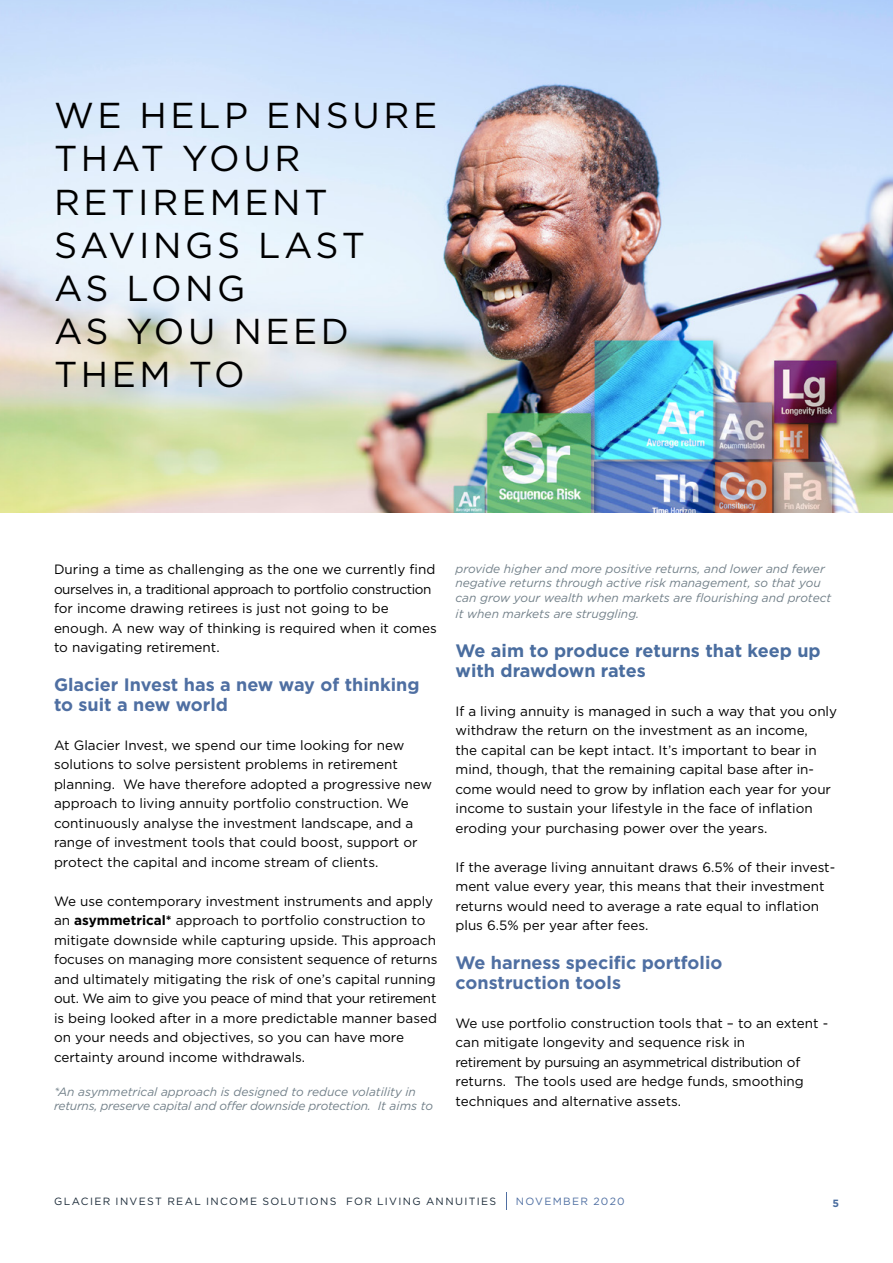
<style>
.page{position:relative;width:893px;height:1263px;background:#fff}
.page>*{position:absolute;margin:0;border:0;box-sizing:border-box;transform-origin:0 0}
.t1{font:36px/43.2px "Gotham";letter-spacing:.1em;color:#000}
.t2{font:700 18px/19.5px "Gotham";color:#4f6fa2}
.t3{font:700 18px/19.5px "Gotham";color:#4a6d9f}
.t4{font:13.5px/19.5px "Gotham";color:#000}
.t5{font:italic 12px/14.4px "Gotham";color:#728089}
.t6{font:10.5px "Gotham";letter-spacing:.13em;color:#1c2b39}
.t7{font:10.5px "Gotham";letter-spacing:.12em;color:#4f6fa2}
.t8{font:700 10.5px "Gotham";color:#4a6d9f}
.s1{font-weight:700}
</style>
<div class="page">
<svg style="left:506px;top:1192px;width:1px;height:17px"></svg>
<img style="left:0;top:0;width:893px;height:512px">
<h1 class="t1" style="left:54px;top:93px;width:385px">WE HELP ENSURE<br>THAT YOUR<br>RETIREMENT<br>SAVINGS LAST<br>AS LONG<br>AS YOU NEED<br>THEM TO</h1>
<p class="t4" style="left:54px;top:559px;width:384px">During a time as challenging as the one we currently find ourselves in, a traditional approach to portfolio construction for income drawing retirees is just not going to be enough. A new way of thinking is required when it comes to navigating retirement.</p>
<h2 class="t2" style="left:54px;top:675px;width:367px">Glacier Invest has a new way of thinking to suit a new world</h2>
<p class="t4" style="left:54px;top:735px;width:379px">At Glacier Invest, we spend our time looking for new solutions to solve persistent problems in retirement planning. We have therefore adopted a progressive new approach to living annuity portfolio construction. We continuously analyse the investment landscape, and a range of investment tools that could boost, support or protect the capital and income stream of clients.</p>
<p class="t4" style="left:54px;top:891px;width:385px">We use contemporary investment instruments and apply an <span class="s1">asymmetrical*</span> approach to portfolio construction to mitigate downside while capturing upside. This approach focuses on managing more consistent sequence of returns and ultimately mitigating the risk of one’s capital running out. We aim to give you peace of mind that your retirement is being looked after in a more predictable manner based on your needs and objectives, so you can have more certainty around income withdrawals.</p>
<p class="t5" style="left:54px;top:1084px;width:380px">*An asymmetrical approach is designed to reduce volatility in returns, preserve capital and offer downside protection. It aims to</p>
<p class="t5" style="left:455px;top:561px;width:377px">provide higher and more positive returns, and lower and fewer negative returns through active risk management, so that you can grow your wealth when markets are flourishing and protect</p>
<p class="t5" style="left:455px;top:606px;width:185px">it when markets are struggling.</p>
<h2 class="t3" style="left:455px;top:641px;width:367px">We aim to produce returns that keep up with drawdown rates</h2>
<p class="t4" style="left:455px;top:701px;width:383px">If a living annuity is managed in such a way that you only withdraw the return on the investment as an income,<br>the capital can be kept intact. It’s important to bear in mind, though, that the remaining capital base after in&shy;come would need to grow by inflation each year for your income to sustain your lifestyle in the face of inflation eroding your purchasing power over the years.</p>
<p class="t4" style="left:455px;top:857px;width:381px">If the average living annuitant draws 6.5% of their invest&shy;ment value every year, this means that their investment returns would need to average a rate equal to inflation plus 6.5% per year after fees.</p>
<h2 class="t2" style="left:455px;top:953px;width:268px">We harness specific portfolio construction tools</h2>
<p class="t4" style="left:455px;top:1013px;width:374px">We use portfolio construction tools that – to an extent - can mitigate longevity and sequence risk in<br>retirement by pursuing an asymmetrical distribution of returns. The tools used are hedge funds, smoothing techniques and alternative assets.</p>
<p class="t6" style="left:54px;top:1194px;width:444px">GLACIER INVEST REAL INCOME SOLUTIONS FOR LIVING ANNUITIES</p>
<p class="t7" style="left:516px;top:1194px;width:111px">NOVEMBER 2020</p>
<p class="t8" style="left:832px;top:1196px;width:8px">5</p>
</div>
